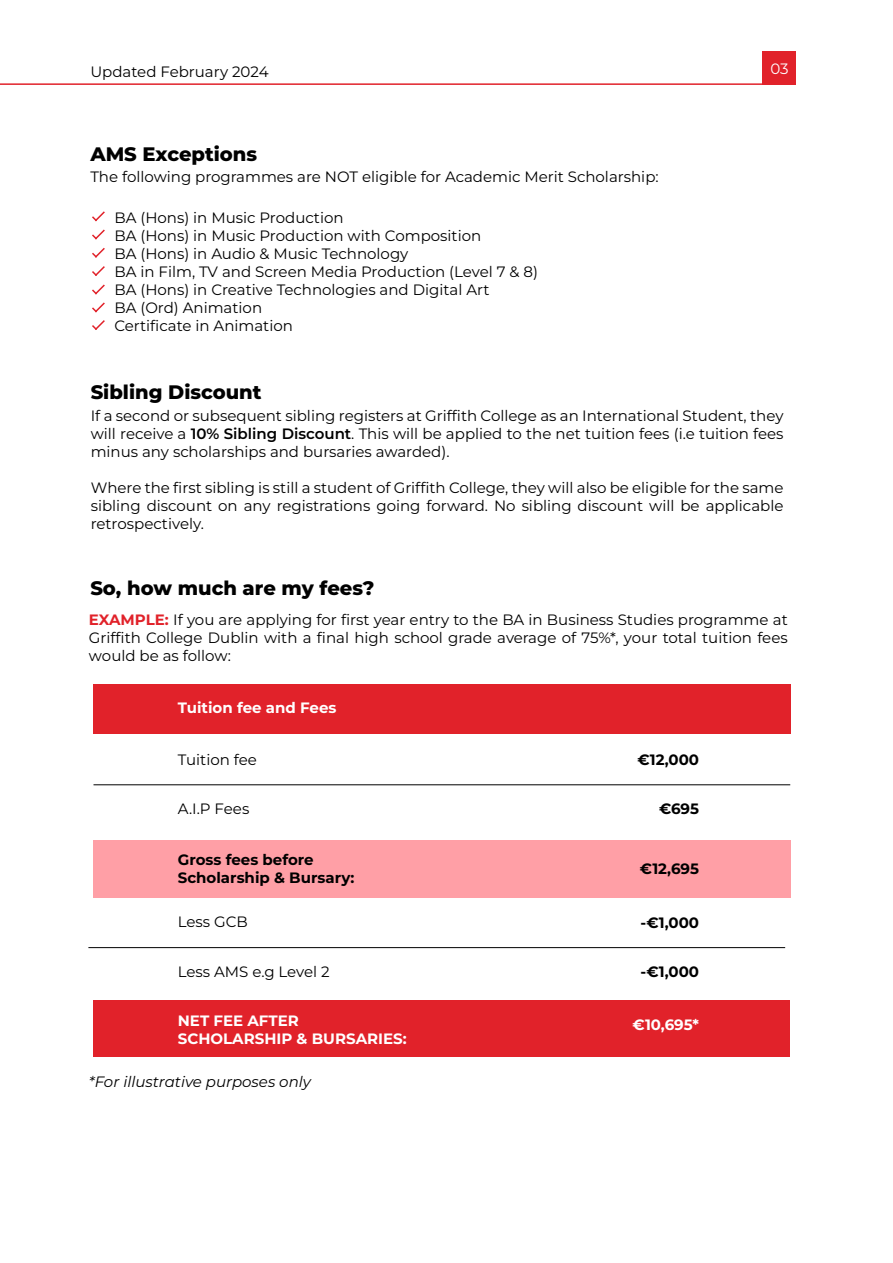
<style>
.page{position:relative;width:893px;height:1263px;background:#fff}
.page>*{position:absolute;margin:0;border:0;box-sizing:border-box;transform-origin:0 0}
.t1{font:800 19.5px "Montserrat";color:#000}
.t2{font:15px/18px "Montserrat";color:#000;text-align:justify}
.t3{font:700 15px/18px "Montserrat";color:#000}
.t4{font:700 15px/18px "Montserrat";color:#fff}
.t5{font:italic 15px "Montserrat";color:#000}
.t6{font:15px "Montserrat";color:#fff}
.s1{font-weight:600}
.s2{font-weight:700;color:#e1222a}
</style>
<div class="page">
<hr style="left:93px;top:784px;width:697px;height:1px;background:#000">
<hr style="left:88px;top:947px;width:697px;height:1px;background:#000">
<hr style="left:0;top:83px;width:772px;height:2px;background:#e1222a">
<div style="left:763px;top:52px;width:33px;height:33px;background:#e1222a"></div>
<svg style="left:92px;top:211px;width:13px;height:119px"></svg>
<div style="left:93px;top:684px;width:697px;height:50px;background:#e1222a"></div>
<div style="left:93px;top:1000px;width:697px;height:57px;background:#e1222a"></div>
<div style="left:93px;top:840px;width:697px;height:58px;background:#ff9fa6"></div>
<p class="t2" style="left:90px;top:62px;width:180px">Updated February 2024</p>
<p class="t6" style="left:770px;top:59px;width:20px">03</p>
<h1 class="t1" style="left:90px;top:141px;width:168px">AMS Exceptions</h1>
<p class="t2" style="left:90px;top:167px;width:570px">The following programmes are NOT eligible for Academic Merit Scholarship:</p>
<p class="t2" style="left:114px;top:208px;width:425px;text-align:left">BA (Hons) in Music Production<br>BA (Hons) in Music Production with Composition<br>BA (Hons) in Audio &amp; Music Technology<br>BA in Film, TV and Screen Media Production (Level 7 &amp; 8)<br>BA (Hons) in Creative Technologies and Digital Art<br>BA (Ord) Animation<br>Certificate in Animation</p>
<h1 class="t1" style="left:91px;top:380px;width:172px">Sibling Discount</h1>
<p class="t2" style="left:91px;top:406px;width:694px">If a second or subsequent sibling registers at Griffith College as an International Student, they will receive a <span class="s1">10% Sibling Discount</span>. This will be applied to the net tuition fees (i.e tuition fees minus any scholarships and bursaries awarded).</p>
<p class="t2" style="left:91px;top:478px;width:694px">Where the first sibling is still a student of Griffith College, they will also be eligible for the same sibling discount on any registrations going forward. No sibling discount will be applicable retrospectively.</p>
<h1 class="t1" style="left:90px;top:575px;width:286px">So, how much are my fees?</h1>
<p class="t2" style="left:89px;top:610px;width:700px"><span class="s2">EXAMPLE:</span> If you are applying for first year entry to the BA in Business Studies programme at Griffith College Dublin with a final high school grade average of 75%*, your total tuition fees would be as follow:</p>
<p class="t4" style="left:178px;top:698px;width:160px">Tuition fee and Fees</p>
<p class="t2" style="left:178px;top:750px;width:81px">Tuition fee</p>
<p class="t3" style="left:637px;top:750px;width:63px">€12,000</p>
<p class="t2" style="left:178px;top:799px;width:73px">A.I.P Fees</p>
<p class="t3" style="left:659px;top:799px;width:42px">€695</p>
<p class="t3" style="left:178px;top:850px;width:178px">Gross fees before<br>Scholarship &amp; Bursary:</p>
<p class="t3" style="left:640px;top:859px;width:61px">€12,695</p>
<p class="t2" style="left:178px;top:913px;width:72px">Less GCB</p>
<p class="t3" style="left:641px;top:913px;width:60px">-€1,000</p>
<p class="t2" style="left:178px;top:962px;width:153px">Less AMS e.g Level 2</p>
<p class="t3" style="left:641px;top:962px;width:60px">-€1,000</p>
<p class="t4" style="left:178px;top:1011px;width:230px">NET FEE AFTER<br>SCHOLARSHIP &amp; BURSARIES:</p>
<p class="t4" style="left:633px;top:1015px;width:68px">€10,695*</p>
<p class="t5" style="left:89px;top:1072px;width:224px">*For illustrative purposes only</p>
</div>
